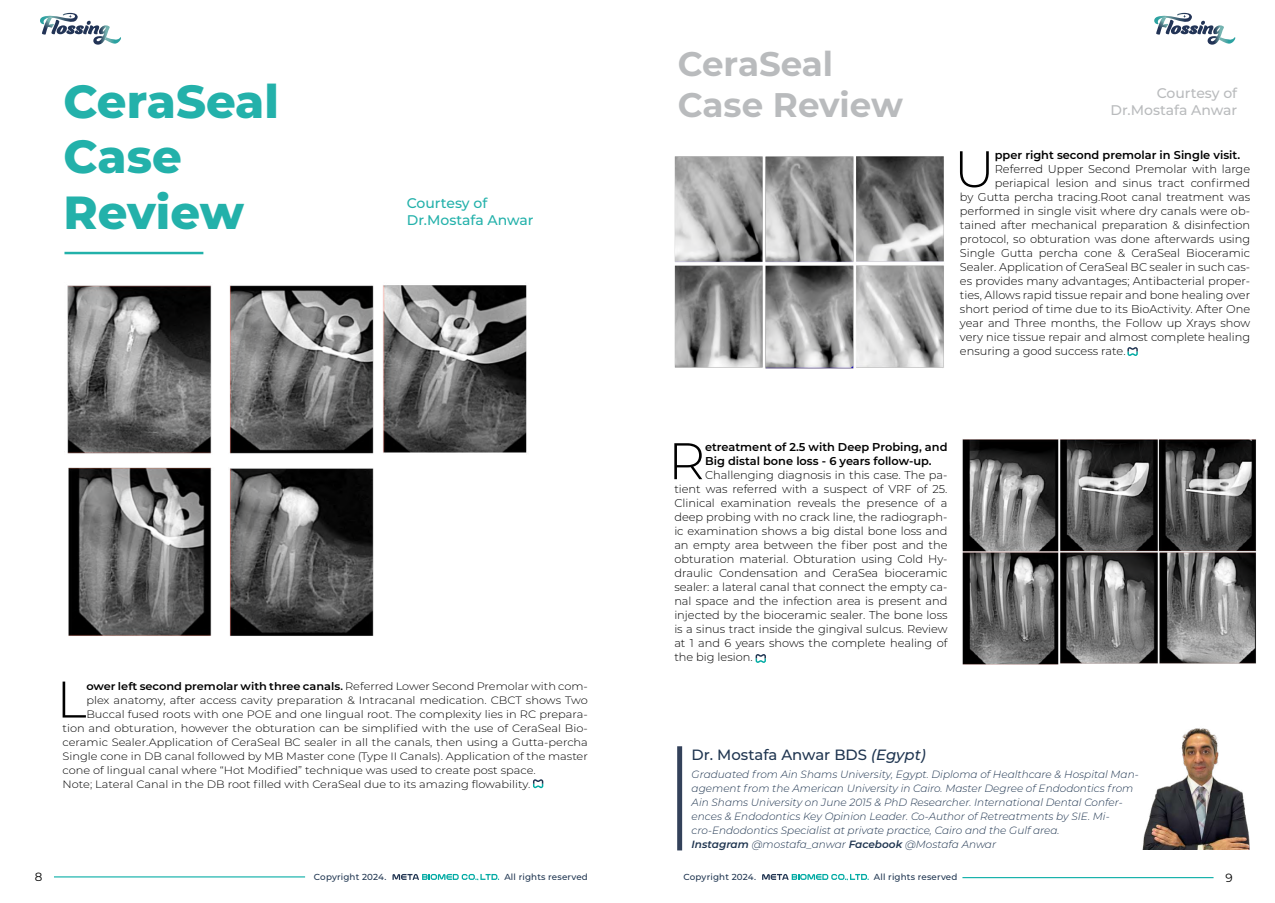
<style>
.page{position:relative;width:1275px;height:903px;background:#fff}
.page>*{position:absolute;margin:0;border:0;box-sizing:border-box;transform-origin:0 0}
.t1{font:300 51.36px "Montserrat";color:#000}
.t2{font:800 46.38px/55.6px "Montserrat";color:#23b1aa}
.t3{font:700 34.12px/40.9px "Montserrat";color:#b9bbbd}
.t4{font:500 14.88px "Montserrat";color:#1f3550}
.t5{font:500 14px "Montserrat";color:#b9bbbd}
.t6{font:500 14px/16.8px "Montserrat";color:#23b1aa}
.t7{font:11.9px "Montserrat";color:#000}
.t8{font:300 11.38px/14px "Montserrat";color:#000;text-align:justify}
.t9{font:600 11.38px/14px "Montserrat";color:#000}
.t10{font:300 10.67px "Montserrat";color:#000;scale:1.06 1}
.t11{font:600 10.67px "Montserrat";color:#000;scale:1.06 1}
.t12{font:italic 300 10.5px/14px "Montserrat";color:#1f3550}
.t13{font:500 8.75px "Montserrat";letter-spacing:.02em;color:#1f3550}
.s1{font-size:9.89px}
.s2{font-weight:300}
.s3{font-style:italic}
.s4{font-weight:600}
</style>
<div class="page">
<svg style="left:40px;top:13px;width:81px;height:32px"></svg>
<svg style="left:762px;top:874px;width:107px;height:6px"></svg>
<hr style="left:962px;top:877px;width:251px;height:1px;background:#00aba3">
<svg style="left:1154px;top:13px;width:81px;height:32px"></svg>
<hr style="left:54px;top:876px;width:251px;height:1px;background:#00aba3">
<svg style="left:392px;top:874px;width:107px;height:6px"></svg>
<svg style="left:533px;top:779px;width:10px;height:9px"></svg>
<svg style="left:756px;top:654px;width:10px;height:9px"></svg>
<svg style="left:1127px;top:347px;width:11px;height:9px"></svg>
<img style="left:67px;top:285px;width:460px;height:351px">
<div style="left:677px;top:746px;width:5px;height:104px;background:#33415a"></div>
<img style="left:1142px;top:728px;width:108px;height:121px">
<img style="left:674px;top:156px;width:270px;height:213px">
<img style="left:962px;top:439px;width:295px;height:226px">
<hr style="left:64px;top:252px;width:139px;height:2px;background:#22b1aa">
<h2 class="t2" style="left:64px;top:71px;width:217px">CeraSeal</h2>
<h2 class="t2" style="left:64px;top:127px;width:182px">Case<br>Review</h2>
<p class="t6" style="left:407px;top:194px;width:128px">Courtesy of<br>Dr.Mostafa Anwar</p>
<h1 class="t1" style="left:56px;top:664px;width:32px">L</h1>
<p class="t11" style="left:86px;top:678px;width:475px">ower left second premolar with three canals<span class="s1">.</span> <span class="s2">Referred Lower Second Premolar with com-</span></p>
<p class="t10" style="left:86px;top:692px;width:475px">plex anatomy, after access cavity preparation &amp; Intracanal medication. CBCT shows Two</p>
<p class="t10" style="left:86px;top:706px;width:475px">Buccal fused roots with one POE and one lingual root. The complexity lies in RC prepara-</p>
<p class="t10" style="left:63px;top:720px;width:497px">tion and obturation, however the obturation can be simplified with the use of CeraSeal Bio-</p>
<p class="t10" style="left:63px;top:734px;width:497px">ceramic Sealer.Application of CeraSeal BC sealer in all the canals, then using a Gutta-percha</p>
<p class="t10" style="left:63px;top:748px;width:497px">Single cone in DB canal followed by MB Master cone (Type II Canals). Application of the master</p>
<p class="t10" style="left:63px;top:762px;width:448px">cone of lingual canal where “Hot Modified” technique was used to create post space.</p>
<p class="t10" style="left:63px;top:776px;width:443px">Note; Lateral Canal in the DB root filled with CeraSeal due to its amazing flowability.</p>
<h3 class="t3" style="left:678px;top:42px;width:227px">CeraSeal<br>Case Review</h3>
<p class="t5" style="left:1157px;top:83px;width:82px">Courtesy of</p>
<p class="t5" style="left:1110px;top:100px;width:128px">Dr.Mostafa Anwar</p>
<h1 class="t1" style="left:954px;top:134px;width:42px">U</h1>
<p class="t9" style="left:995px;top:148px;width:247px">pper right second premolar in Single visit.</p>
<p class="t8" style="left:995px;top:162px;width:257px">Referred Upper Second Premolar with large</p>
<p class="t8" style="left:995px;top:176px;width:257px">periapical lesion and sinus tract confirmed</p>
<p class="t8" style="left:960px;top:190px;width:292px">by Gutta percha tracing.Root canal treatment was</p>
<p class="t8" style="left:960px;top:204px;width:292px">performed in single visit where dry canals were ob-</p>
<p class="t8" style="left:960px;top:218px;width:292px">tained after mechanical preparation &amp; disinfection</p>
<p class="t8" style="left:960px;top:232px;width:292px">protocol, so obturation was done afterwards using</p>
<p class="t8" style="left:960px;top:246px;width:292px">Single Gutta percha cone &amp; CeraSeal Bioceramic</p>
<p class="t8" style="left:960px;top:260px;width:292px">Sealer. Application of CeraSeal BC sealer in such cas-</p>
<p class="t8" style="left:960px;top:274px;width:292px">es provides many advantages; Antibacterial proper-</p>
<p class="t8" style="left:960px;top:288px;width:292px">ties, Allows rapid tissue repair and bone healing over</p>
<p class="t8" style="left:960px;top:302px;width:292px">short period of time due to its BioActivity. After One</p>
<p class="t8" style="left:960px;top:316px;width:292px">year and Three months, the Follow up Xrays show</p>
<p class="t8" style="left:960px;top:330px;width:292px">very nice tissue repair and almost complete healing</p>
<p class="t8" style="left:960px;top:344px;width:167px">ensuring a good success rate.</p>
<h1 class="t1" style="left:668px;top:426px;width:38px">R</h1>
<p class="t9" style="left:705px;top:440px;width:244px">etreatment of 2.5 with Deep Probing, and<br>Big distal bone loss - 6 years follow-up.</p>
<p class="t8" style="left:674px;top:468px;width:275px;text-indent:31px">Challenging diagnosis in this case. The pa&shy;tient was referred with a suspect of VRF of 25.<br>Clinical examination reveals the presence of a deep probing with no crack line, the radiograph&shy;ic examination shows a big distal bone loss and an empty area between the fiber post and the obturation material. Obturation using Cold Hy&shy;draulic Condensation and CeraSea bioceramic sealer: a lateral canal that connect the empty ca&shy;nal space and the infection area is present and injected by the bioceramic sealer. The bone loss is a sinus tract inside the gingival sulcus. Review at 1 and 6 years shows the complete healing of the big lesion.</p>
<h3 class="t4" style="left:692px;top:744px;width:236px">Dr. Mostafa Anwar BDS <span class="s3">(Egypt)</span></h3>
<p class="t12" style="left:692px;top:767px;width:449px">Graduated from Ain Shams University, Egypt. Diploma of Healthcare &amp; Hospital Man&shy;agement from the American University in Cairo. Master Degree of Endodontics from Ain Shams University on June 2015 &amp; PhD Researcher. International Dental Confer&shy;ences &amp; Endodontics Key Opinion Leader. Co-Author of Retreatments by SIE. Mi&shy;cro-Endodontics Specialist at private practice, Cairo and the Gulf area.<br><span class="s4">Instagram</span> @mostafa_anwar <span class="s4">Facebook</span> @Mostafa Anwar</p>
<p class="t7" style="left:35px;top:869px;width:9px">8</p>
<p class="t13" style="left:314px;top:871px;width:74px">Copyright 2024.</p>
<p class="t13" style="left:504px;top:871px;width:85px">All rights reserved</p>
<p class="t13" style="left:684px;top:871px;width:74px">Copyright 2024.</p>
<p class="t13" style="left:874px;top:871px;width:85px">All rights reserved</p>
<p class="t7" style="left:1225px;top:869px;width:9px">9</p>
</div>
